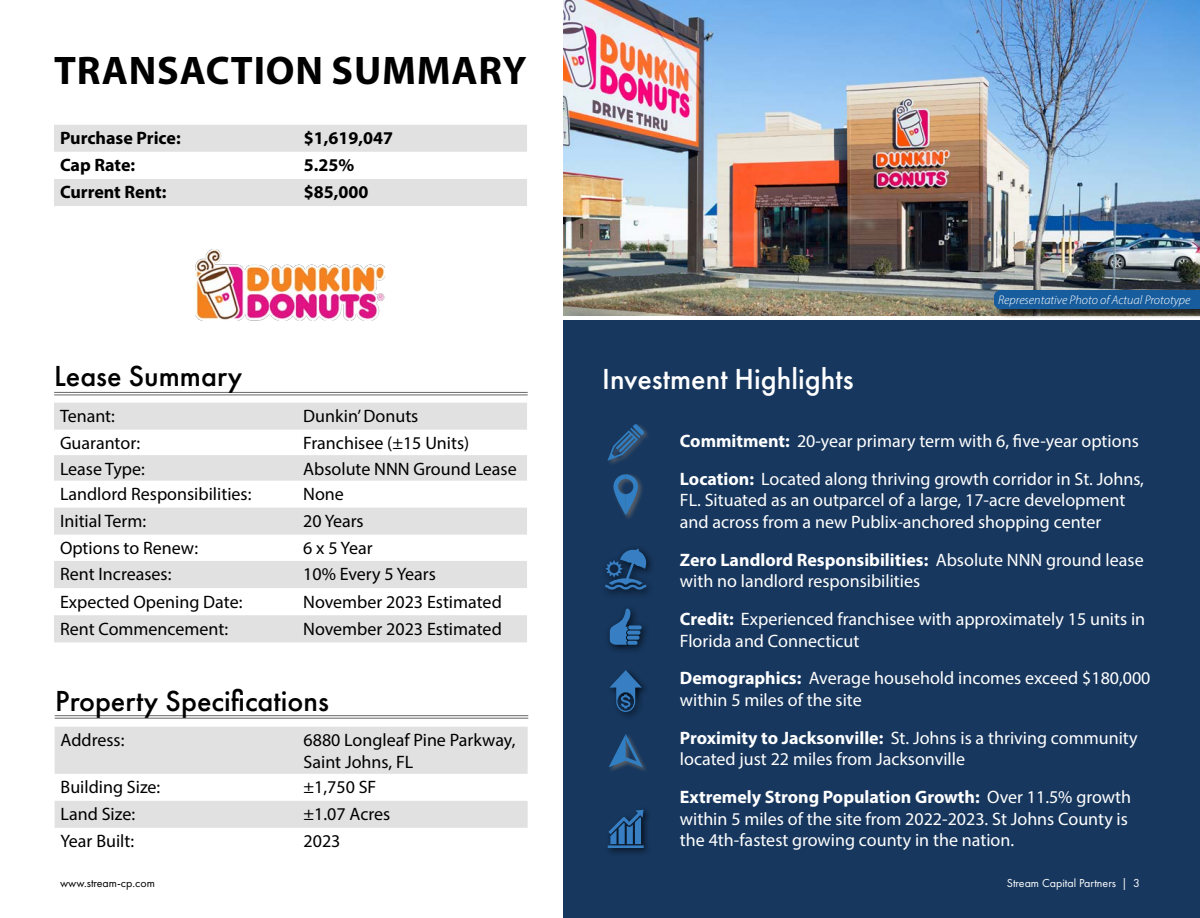
<style>
.page{position:relative;width:1200px;height:918px;background:#fff}
.page>*{position:absolute;margin:0;border:0;box-sizing:border-box;transform-origin:0 0}
.t1{font:700 40.05px "Myriad Pro";letter-spacing:.02em;color:#000}
.t2{font:500 30.15px "Futura PT";color:#000}
.t3{font:500 30.15px "Futura PT";color:#fff}
.t4{font:18px/21.6px "Myriad Pro";color:#fff}
.t5{font:18px/21.6px "Myriad Pro";color:#000}
.t6{font:700 18px "Myriad Pro";color:#000}
.t7{font:italic 300 12.45px "Myriad Pro";color:#fff}
.t8{font:12px "Futura PT";color:#fff}
.t9{font:12px "Futura PT";color:#000}
.s1{font-weight:700}
</style>
<div class="page">
<div style="left:563px;top:320px;width:637px;height:598px;background:#17375e"></div>
<svg style="left:54px;top:125px;width:473px;height:81px"></svg>
<hr style="left:54px;top:392px;width:474px;height:1px;background:#696768">
<hr style="left:54px;top:395px;width:474px;height:1px;background:#696768">
<svg style="left:54px;top:403px;width:473px;height:239px;fill:#e1e1e1"></svg>
<hr style="left:55px;top:715px;width:473px;height:1px;background:#696768">
<hr style="left:55px;top:718px;width:473px;height:1px;background:#696768">
<svg style="left:55px;top:727px;width:473px;height:101px;fill:#e1e1e1"></svg>
<img style="left:563px;top:0;width:637px;height:315px">
<div style="left:606px;top:423px;width:44px;height:44px;background:#696969;opacity:.75"></div>
<svg style="left:607px;top:424px;width:37px;height:37px"></svg>
<div style="left:612px;top:473px;width:32px;height:48px;background:#696969;opacity:.75"></div>
<svg style="left:613px;top:474px;width:25px;height:41px"></svg>
<div style="left:608px;top:733px;width:40px;height:40px;background:#696969;opacity:.75"></div>
<svg style="left:609px;top:734px;width:34px;height:33px"></svg>
<div style="left:605px;top:806px;width:47px;height:50px;background:#000;opacity:.75"></div>
<div style="left:608px;top:845px;width:36px;height:3px;border:1px solid #377fc2"></div>
<svg style="left:608px;top:810px;width:35px;height:34px"></svg>
<div style="left:607px;top:667px;width:43px;height:54px;background:#000;opacity:.75"></div>
<svg style="left:609px;top:670px;width:33px;height:42px"></svg>
<img style="left:195px;top:249px;width:190px;height:71px">
<div style="left:605px;top:604px;width:46px;height:51px;background:#000;opacity:.75"></div>
<svg style="left:610px;top:609px;width:32px;height:36px"></svg>
<div style="left:600px;top:544px;width:56px;height:55px;background:#000;opacity:.75"></div>
<svg style="left:605px;top:548px;width:42px;height:42px"></svg>
<div style="left:995px;top:291px;width:205px;height:28px;background:#000;opacity:.75"></div>
<div style="left:994px;top:290px;width:206px;height:19px;background:#175d9e"></div>
<h1 class="t1" style="left:54px;top:44px;width:474px">TRANSACTION SUMMARY</h1>
<p class="t6" style="left:60px;top:126px;width:122px">Purchase Price:</p>
<p class="t6" style="left:304px;top:126px;width:91px">$1,619,047</p>
<p class="t6" style="left:60px;top:153px;width:77px">Cap Rate:</p>
<p class="t6" style="left:304px;top:153px;width:52px">5.25%</p>
<p class="t6" style="left:60px;top:181px;width:108px">Current Rent:</p>
<p class="t6" style="left:304px;top:181px;width:66px">$85,000</p>
<h2 class="t2" style="left:54px;top:358px;width:190px">Lease Summary</h2>
<p class="t5" style="left:60px;top:405px;width:56px">Tenant:</p>
<p class="t5" style="left:303px;top:405px;width:117px">Dunkin’ Donuts</p>
<p class="t5" style="left:60px;top:432px;width:82px">Guarantor:</p>
<p class="t5" style="left:303px;top:432px;width:168px">Franchisee (±15 Units)</p>
<p class="t5" style="left:60px;top:458px;width:86px">Lease Type:</p>
<p class="t5" style="left:303px;top:458px;width:215px">Absolute NNN Ground Lease</p>
<p class="t5" style="left:60px;top:483px;width:193px">Landlord Responsibilities:</p>
<p class="t5" style="left:303px;top:483px;width:42px">None</p>
<p class="t5" style="left:60px;top:510px;width:88px">Initial Term:</p>
<p class="t5" style="left:303px;top:510px;width:62px">20 Years</p>
<p class="t5" style="left:60px;top:537px;width:140px">Options to Renew:</p>
<p class="t5" style="left:303px;top:537px;width:71px">6 x 5 Year</p>
<p class="t5" style="left:60px;top:563px;width:113px">Rent Increases:</p>
<p class="t5" style="left:303px;top:563px;width:134px">10% Every 5 Years</p>
<p class="t5" style="left:60px;top:590px;width:184px">Expected Opening Date:</p>
<p class="t5" style="left:303px;top:590px;width:200px">November 2023 Estimated</p>
<p class="t5" style="left:60px;top:618px;width:170px">Rent Commencement:</p>
<p class="t5" style="left:303px;top:618px;width:200px">November 2023 Estimated</p>
<h2 class="t2" style="left:55px;top:683px;width:275px">Property Specifications</h2>
<p class="t5" style="left:61px;top:729px;width:65px">Address:</p>
<p class="t5" style="left:304px;top:729px;width:213px">6880 Longleaf Pine Parkway,<br>Saint Johns, FL</p>
<p class="t5" style="left:61px;top:776px;width:101px">Building Size:</p>
<p class="t5" style="left:304px;top:776px;width:74px">±1,750 SF</p>
<p class="t5" style="left:61px;top:803px;width:76px">Land Size:</p>
<p class="t5" style="left:304px;top:803px;width:88px">±1.07 Acres</p>
<p class="t5" style="left:61px;top:830px;width:75px">Year Built:</p>
<p class="t5" style="left:304px;top:830px;width:38px">2023</p>
<p class="t9" style="left:60px;top:876px;width:97px">www.stream-cp.com</p>
<p class="t7" style="left:998px;top:293px;width:194px">Representative Photo of Actual Prototype</p>
<h2 class="t3" style="left:602px;top:361px;width:253px">Investment Highlights</h2>
<p class="t4" style="left:680px;top:422px;width:466px;line-height:37.8px"><span class="s1">Commitment:</span> 20-year primary term with 6, five-year options<br><span class="s1">Location:</span> Located along thriving growth corridor in St. Johns,</p>
<p class="t4" style="left:680px;top:489px;width:447px">FL. Situated as an outparcel of a large, 17-acre development and across from a new Publix-anchored shopping center</p>
<p class="t4" style="left:680px;top:549px;width:465px"><span class="s1">Zero Landlord Responsibilities:</span> Absolute NNN ground lease with no landlord responsibilities</p>
<p class="t4" style="left:680px;top:608px;width:467px"><span class="s1">Credit:</span> Experienced franchisee with approximately 15 units in<br>Florida and Connecticut</p>
<p class="t4" style="left:680px;top:667px;width:472px"><span class="s1">Demographics:</span> Average household incomes exceed $180,000 within 5 miles of the site</p>
<p class="t4" style="left:680px;top:727px;width:459px"><span class="s1">Proximity to Jacksonville:</span> St. Johns is a thriving community located just 22 miles from Jacksonville</p>
<p class="t4" style="left:680px;top:786px;width:453px"><span class="s1">Extremely Strong Population Growth:</span> Over 11.5% growth within 5 miles of the site from 2022-2023. St Johns County is the 4th-fastest growing county in the nation.</p>
<p class="t8" style="left:1007px;top:876px;width:135px">Stream Capital Partners | 3</p>
</div>
